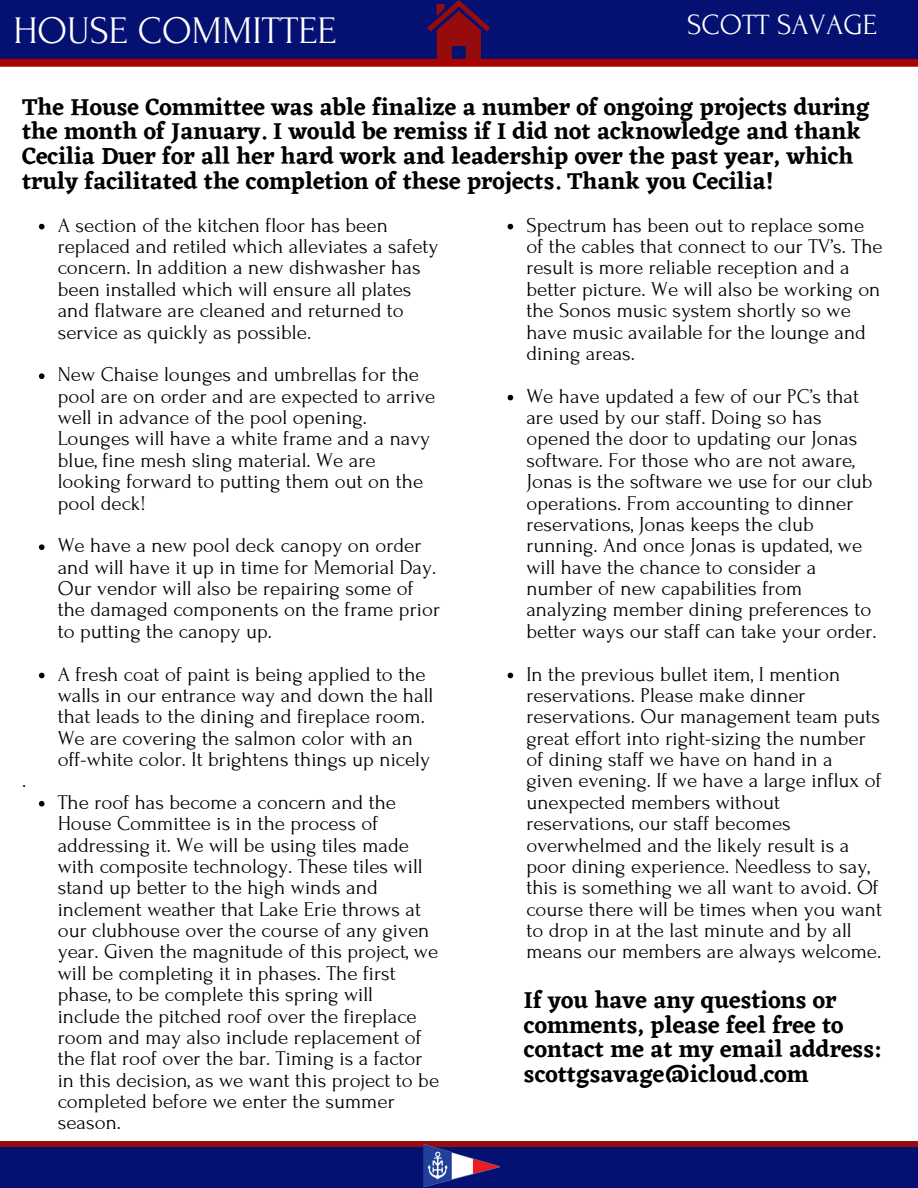
<style>
.page{position:relative;width:918px;height:1188px;background:#fff}
.page>*{position:absolute;margin:0;border:0;box-sizing:border-box;transform-origin:0 0}
.t1{font:39px "Forum";color:#fff}
.t2{font:29.4px "Forum";color:#fff}
.t3{font:600 24px/24.8px "Eczar";color:#000}
.t4{font:21px/21.3px "Forum";color:#000}
</style>
<div class="page">
<div style="left:0;top:1141px;width:918px;height:47px;background:#960c0c"></div>
<div style="left:0;top:1147px;width:918px;height:41px;background:#041072"></div>
<div style="left:0;top:0;width:918px;height:59px;background:#041072"></div>
<div style="left:0;top:59px;width:918px;height:8px;background:#a80404"></div>
<img style="left:423px;top:1144px;width:77px;height:44px">
<svg style="left:427px;top:0;width:63px;height:60px"></svg>
<svg style="left:39px;top:224px;width:6px;height:5px"></svg>
<svg style="left:39px;top:373px;width:6px;height:6px"></svg>
<svg style="left:39px;top:544px;width:6px;height:6px"></svg>
<svg style="left:39px;top:673px;width:6px;height:5px"></svg>
<svg style="left:39px;top:801px;width:6px;height:6px"></svg>
<svg style="left:508px;top:224px;width:5px;height:5px"></svg>
<svg style="left:508px;top:395px;width:5px;height:5px"></svg>
<svg style="left:508px;top:673px;width:5px;height:5px"></svg>
<h1 class="t1" style="left:13px;top:10px;width:325px">HOUSE COMMITTEE</h1>
<h2 class="t2" style="left:687px;top:9px;width:191px">SCOTT SAVAGE</h2>
<p class="t3" style="left:22px;top:94px;width:849px">The House Committee was able finalize a number of ongoing projects during the month of January. I would be remiss if I did not acknowledge and thank Cecilia Duer for all her hard work and leadership over the past year, which truly facilitated the completion of these projects. Thank you Cecilia!</p>
<p class="t4" style="left:58px;top:215px;width:382px">A section of the kitchen floor has been replaced and retiled which alleviates a safety concern. In addition a new dishwasher has been installed which will ensure all plates and flatware are cleaned and returned to service as quickly as possible.</p>
<p class="t4" style="left:58px;top:364px;width:379px">New Chaise lounges and umbrellas for the pool are on order and are expected to arrive well in advance of the pool opening.<br>Lounges will have a white frame and a navy blue, fine mesh sling material. We are looking forward to putting them out on the pool deck!</p>
<p class="t4" style="left:58px;top:535px;width:384px">We have a new pool deck canopy on order and will have it up in time for Memorial Day.<br>Our vendor will also be repairing some of the damaged components on the frame prior to putting the canopy up.</p>
<p class="t4" style="left:58px;top:663px;width:377px">A fresh coat of paint is being applied to the walls in our entrance way and down the hall that leads to the dining and fireplace room.<br>We are covering the salmon color with an off-white color. It brightens things up nicely</p>
<p class="t4" style="left:58px;top:792px;width:383px">The roof has become a concern and the House Committee is in the process of addressing it. We will be using tiles made with composite technology. These tiles will stand up better to the high winds and inclement weather that Lake Erie throws at our clubhouse over the course of any given year. Given the magnitude of this project, we will be completing it in phases. The first phase, to be complete this spring will include the pitched roof over the fireplace room and may also include replacement of the flat roof over the bar. Timing is a factor in this decision, as we want this project to be completed before we enter the summer season.</p>
<p class="t4" style="left:526px;top:215px;width:358px">Spectrum has been out to replace some of the cables that connect to our TV’s. The result is more reliable reception and a better picture. We will also be working on the Sonos music system shortly so we have music available for the lounge and dining areas.</p>
<p class="t4" style="left:526px;top:386px;width:352px">We have updated a few of our PC’s that are used by our staff. Doing so has opened the door to updating our Jonas software. For those who are not aware, Jonas is the software we use for our club operations. From accounting to dinner reservations, Jonas keeps the club running. And once Jonas is updated, we will have the chance to consider a number of new capabilities from analyzing member dining preferences to better ways our staff can take your order.</p>
<p class="t4" style="left:526px;top:663px;width:357px">In the previous bullet item, I mention reservations. Please make dinner reservations. Our management team puts great effort into right-sizing the number of dining staff we have on hand in a given evening. If we have a large influx of unexpected members without reservations, our staff becomes overwhelmed and the likely result is a poor dining experience. Needless to say, this is something we all want to avoid. Of course there will be times when you want to drop in at the last minute and by all means our members are always welcome.</p>
<p class="t3" style="left:524px;top:987px;width:360px">If you have any questions or comments, please feel free to contact me at my email address: scottgsavage@icloud.com</p>
<p class="t4" style="left:22px;top:770px;width:6px">.</p>
</div>
